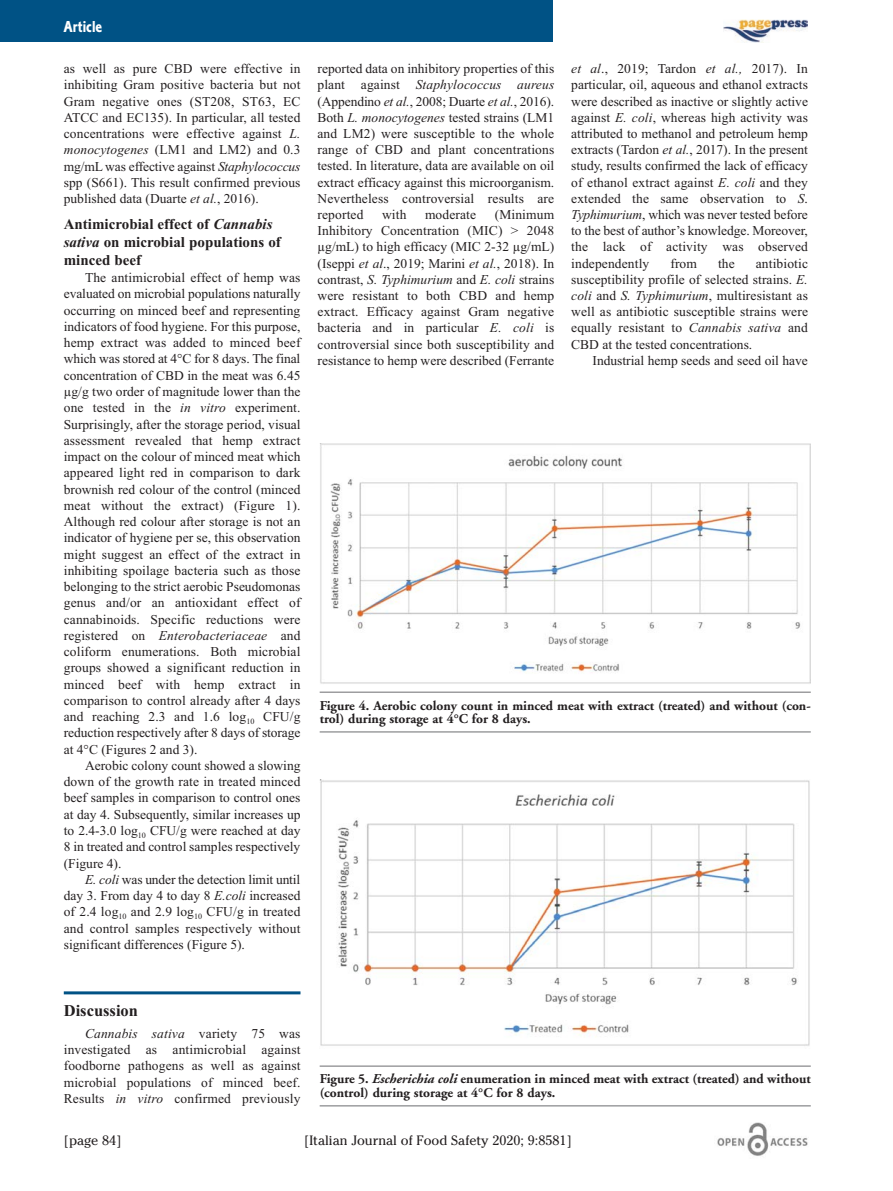
<style>
.page{position:relative;width:893px;height:1191px;background:#fff}
.page>*{position:absolute;margin:0;border:0;box-sizing:border-box;transform-origin:0 0}
.t1{font:700 16.5px "Times New Roman";color:#231f20}
.t2{font:16.5px "Corinthian Bold Condensed Plain";color:#fff}
.t3{font:700 15px/18px "Times New Roman";color:#231f20}
.t4{font:13.5px/16.2px "Times New Roman";color:#231f20;text-align:justify}
.t5{font:700 13.5px/13.5px "Adobe Garamond";color:#231f20}
.t6{font:13.5px "Cheltenham";color:#231f20}
.s1{font-style:italic}
</style>
<div class="page">
<hr style="left:64px;top:991px;width:236px;height:3px;background:#005285">
<div style="left:0;top:0;width:553px;height:42px;background:#005285"></div>
<img style="left:717px;top:1123px;width:91px;height:33px">
<img style="left:723px;top:19px;width:84px;height:24px">
<hr style="left:320px;top:692px;width:491px;height:1px;background:#6c6d70">
<hr style="left:320px;top:731px;width:491px;height:1px;background:#6c6d70">
<img style="left:320px;top:443px;width:491px;height:241px">
<hr style="left:320px;top:1065px;width:491px;height:1px;background:#6c6d70">
<hr style="left:320px;top:1105px;width:491px;height:1px;background:#6c6d70">
<img style="left:320px;top:779px;width:490px;height:267px">
<p class="t2" style="left:63px;top:21px;width:40px">Article</p>
<p class="t4" style="left:64px;top:60px;width:238px">as well as pure CBD were effective in inhibiting Gram positive bacteria but not Gram negative ones (ST208, ST63, EC ATCC and EC135). In particular, all tested concentrations were effective against <span class="s1">L. monocytogenes</span> (LM1 and LM2) and 0.3 mg/mL was effective against <span class="s1">Staphylococcus </span>spp (S661). This result confirmed previous published data (Duarte <span class="s1">et al.</span>, 2016).</p>
<p class="t3" style="left:64px;top:215px;width:219px">Antimicrobial effect of <span class="s1">Cannabis sativa</span> on microbial populations of minced beef</p>
<p class="t4" style="left:64px;top:269px;width:238px;text-indent:21px">The antimicrobial effect of hemp was evaluated on microbial populations naturally occurring on minced beef and representing indicators of food hygiene. For this purpose, hemp extract was added to minced beef which was stored at 4°C for 8 days. The final concentration of CBD in the meat was 6.45 µg/g two order of magnitude lower than the one tested in the <span class="s1">in vitro</span> experiment.<br>Surprisingly, after the storage period, visual assessment revealed that hemp extract impact on the colour of minced meat which appeared light red in comparison to dark brownish red colour of the control (minced meat without the extract) (Figure 1).<br>Although red colour after storage is not an indicator of hygiene per se, this observation might suggest an effect of the extract in inhibiting spoilage bacteria such as those belonging to the strict aerobic Pseudomonas genus and/or an antioxidant effect of cannabinoids. Specific reductions were registered on <span class="s1">Enterobacteriaceae</span> and coliform enumerations. Both microbial groups showed a significant reduction in minced beef with hemp extract in comparison to control already after 4 days and reaching 2.3 and 1.6 log<sub>10</sub> CFU/g reduction respectively after 8 days of storage at 4°C (Figures 2 and 3).</p>
<p class="t4" style="left:64px;top:757px;width:238px;text-indent:21px">Aerobic colony count showed a slowing down of the growth rate in treated minced beef samples in comparison to control ones at day 4. Subsequently, similar increases up to 2.4-3.0 log<sub>10</sub> CFU/g were reached at day 8 in treated and control samples respectively (Figure 4).</p>
<p class="t4" style="left:64px;top:871px;width:238px;text-indent:21px"><span class="s1">E. coli</span> was under the detection limit until day 3. From day 4 to day 8 <span class="s1">E.coli</span> increased of 2.4 log<sub>10</sub> and 2.9 log<sub>10</sub> CFU/g in treated and control samples respectively without significant differences (Figure 5).</p>
<p class="t4" style="left:317px;top:60px;width:238px">reported data on inhibitory properties of this plant against <span class="s1">Staphylococcus aureus </span>(Appendino <span class="s1">et al.</span>, 2008; Duarte <span class="s1">et al.</span>, 2016).<br>Both <span class="s1">L. monocytogenes</span> tested strains (LM1 and LM2) were susceptible to the whole range of CBD and plant concentrations tested. In literature, data are available on oil extract efficacy against this microorganism.<br>Nevertheless controversial results are reported</p>
<p class="t4" style="left:317px;top:206px;width:238px;text-indent:177px">(Minimum Inhibitory Concentration (MIC) &gt; 2048 µg/mL) to high efficacy (MIC 2-32 µg/mL) (Iseppi <span class="s1">et al</span>., 2019; Marini <span class="s1">et al.</span>, 2018). In contrast, <span class="s1">S. Typhimurium</span> and <span class="s1">E. coli</span> strains were resistant to both CBD and hemp extract. Efficacy against Gram negative bacteria and in particular <span class="s1">E. coli</span> is controversial since both susceptibility and resistance to hemp were described (Ferrante</p>
<p class="t4" style="left:382px;top:206px;width:26px">with</p>
<p class="t4" style="left:425px;top:206px;width:53px">moderate</p>
<p class="t4" style="left:571px;top:60px;width:238px"><span class="s1">et al</span>., 2019; Tardon <span class="s1">et al.,</span> 2017). In particular, oil, aqueous and ethanol extracts were described as inactive or slightly active against <span class="s1">E. coli</span>, whereas high activity was attributed to methanol and petroleum hemp extracts (Tardon <span class="s1">et al.</span>, 2017). In the present study, results confirmed the lack of efficacy of ethanol extract against <span class="s1">E. coli</span> and they extended the same observation to <span class="s1">S</span>.<br><span class="s1">Typhimurium</span>, which was never tested before to the best of author’s knowledge. Moreover, the lack of activity was observed independently</p>
<p class="t4" style="left:571px;top:255px;width:238px;text-indent:185px">antibiotic susceptibility profile of selected strains. <span class="s1">E. coli</span> and <span class="s1">S. Typhimurium</span>, multiresistant as well as antibiotic susceptible strains were equally resistant to <span class="s1">Cannabis sativa</span> and CBD at the tested concentrations.</p>
<p class="t4" style="left:592px;top:352px;width:217px">Industrial hemp seeds and seed oil have</p>
<p class="t4" style="left:670px;top:255px;width:28px">from</p>
<p class="t4" style="left:718px;top:255px;width:18px">the</p>
<p class="t5" style="left:320px;top:699px;width:493px">Figure 4. Aerobic colony count in minced meat with extract (treated) and without (con&shy;trol) during storage at 4°C for 8 days.</p>
<p class="t1" style="left:64px;top:1000px;width:76px">Discussion</p>
<p class="t4" style="left:64px;top:1025px;width:238px;text-indent:21px"><span class="s1">Cannabis sativa</span> variety 75 was investigated as antimicrobial against foodborne pathogens as well as against microbial populations of minced beef.<br>Results <span class="s1">in vitro</span> confirmed previously</p>
<p class="t5" style="left:320px;top:1073px;width:493px">Figure 5. <span class="s1">Escherichia coli</span> enumeration in minced meat with extract (treated) and without (control) during storage at 4°C for 8 days.</p>
<p class="t6" style="left:64px;top:1132px;width:59px">[page 84]</p>
<p class="t6" style="left:304px;top:1132px;width:269px">[Italian Journal of Food Safety 2020; 9:8581]</p>
</div>
